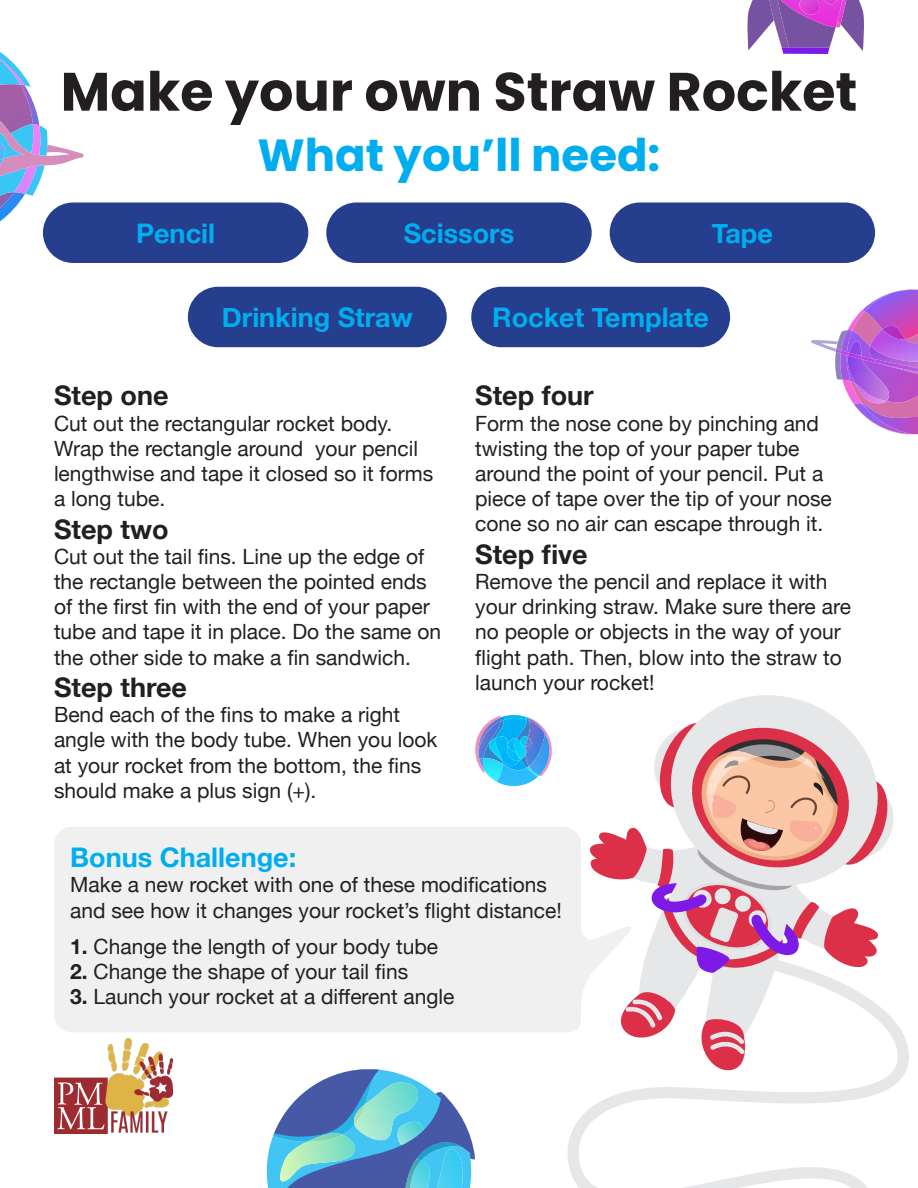
<style>
.page{position:relative;width:918px;height:1188px;background:#fff}
.page>*{position:absolute;margin:0;border:0;box-sizing:border-box;transform-origin:0 0}
.t1{font:700 54px "Poppins";color:#231f20}
.t2{font:700 45px "Poppins";color:#00aeef}
.t3{font:700 27px "Helvetica Neue";color:#00aeef}
.t4{font:700 27px "Helvetica Neue";color:#231f20}
.t5{font:21px/25.2px "Helvetica Neue";color:#231f20}
.s1{font-weight:700}
</style>
<div class="page">
<div style="left:43px;top:202px;width:265px;height:61px;background:#253f8e;border-radius:30px"></div>
<div style="left:326px;top:202px;width:266px;height:61px;background:#253f8e;border-radius:30px"></div>
<div style="left:610px;top:202px;width:265px;height:61px;background:#253f8e;border-radius:30px"></div>
<div style="left:188px;top:287px;width:259px;height:60px;background:#253f8e;border-radius:30px"></div>
<div style="left:471px;top:287px;width:259px;height:60px;background:#253f8e;border-radius:30px"></div>
<img style="left:54px;top:1039px;width:119px;height:95px">
<svg style="left:567px;top:1025px;width:342px;height:163px"></svg>
<div style="left:54px;top:827px;width:534px;height:205px;background:#f0f0f0"></div>
<svg style="left:267px;top:1069px;width:208px;height:119px"></svg>
<img style="left:913px;top:430px;width:5px;height:4px">
<img style="left:888px;top:430px;width:25px;height:4px">
<svg style="left:811px;top:289px;width:107px;height:141px"></svg>
<img style="left:862px;top:356px;width:20px;height:8px">
<img style="left:873px;top:359px;width:45px;height:13px">
<img style="left:848px;top:353px;width:14px;height:6px">
<svg style="left:475px;top:715px;width:77px;height:71px"></svg>
<img style="left:0;top:208px;width:15px;height:13px">
<svg style="left:0;top:52px;width:84px;height:156px"></svg>
<img style="left:0;top:143px;width:6px;height:16px">
<svg style="left:747px;top:0;width:117px;height:54px"></svg>
<img style="left:842px;top:0;width:4px;height:24px">
<img style="left:781px;top:0;width:61px;height:27px">
<img style="left:799px;top:0;width:21px;height:17px">
<img style="left:823px;top:0;width:14px;height:5px">
<svg style="left:588px;top:695px;width:309px;height:378px"></svg>
<p class="t1" style="left:61px;top:60px;width:798px">Make your own Straw Rocket</p>
<p class="t2" style="left:258px;top:129px;width:404px">What you’ll need:</p>
<p class="t3" style="left:136px;top:212px;width:80px">Pencil</p>
<p class="t3" style="left:404px;top:212px;width:112px">Scissors</p>
<p class="t3" style="left:712px;top:212px;width:62px">Tape</p>
<p class="t3" style="left:222px;top:296px;width:192px">Drinking Straw</p>
<p class="t3" style="left:492px;top:296px;width:218px">Rocket Template</p>
<p class="t4" style="left:54px;top:375px;width:116px">Step one</p>
<p class="t5" style="left:54px;top:412px;width:381px">Cut out the rectangular rocket body.<br>Wrap the rectangle around your pencil lengthwise and tape it closed so it forms a long tube.</p>
<p class="t4" style="left:54px;top:508px;width:116px">Step two</p>
<p class="t5" style="left:54px;top:545px;width:389px">Cut out the tail fins. Line up the edge of the rectangle between the pointed ends of the first fin with the end of your paper tube and tape it in place. Do the same on the other side to make a fin sandwich.</p>
<p class="t4" style="left:54px;top:666px;width:135px">Step three</p>
<p class="t5" style="left:54px;top:703px;width:385px">Bend each of the fins to make a right angle with the body tube. When you look at your rocket from the bottom, the fins should make a plus sign (+).</p>
<p class="t4" style="left:475px;top:375px;width:120px">Step four</p>
<p class="t5" style="left:475px;top:412px;width:358px">Form the nose cone by pinching and twisting the top of your paper tube around the point of your pencil. Put a piece of tape over the tip of your nose cone so no air can escape through it.</p>
<p class="t4" style="left:475px;top:533px;width:114px">Step five</p>
<p class="t5" style="left:475px;top:570px;width:377px">Remove the pencil and replace it with your drinking straw. Make sure there are no people or objects in the way of your flight path. Then, blow into the straw to launch your rocket!</p>
<p class="t3" style="left:70px;top:836px;width:227px">Bonus Challenge:</p>
<p class="t5" style="left:70px;top:874px;width:493px">Make a new rocket with one of these modifications and see how it changes your rocket’s flight distance!</p>
<p class="t5" style="left:70px;top:935px;width:370px"><span class="s1">1.</span> Change the length of your body tube</p>
<p class="t5" style="left:70px;top:960px;width:340px"><span class="s1">2.</span> Change the shape of your tail fins</p>
<p class="t5" style="left:70px;top:985px;width:386px"><span class="s1">3.</span> Launch your rocket at a different angle</p>
</div>
